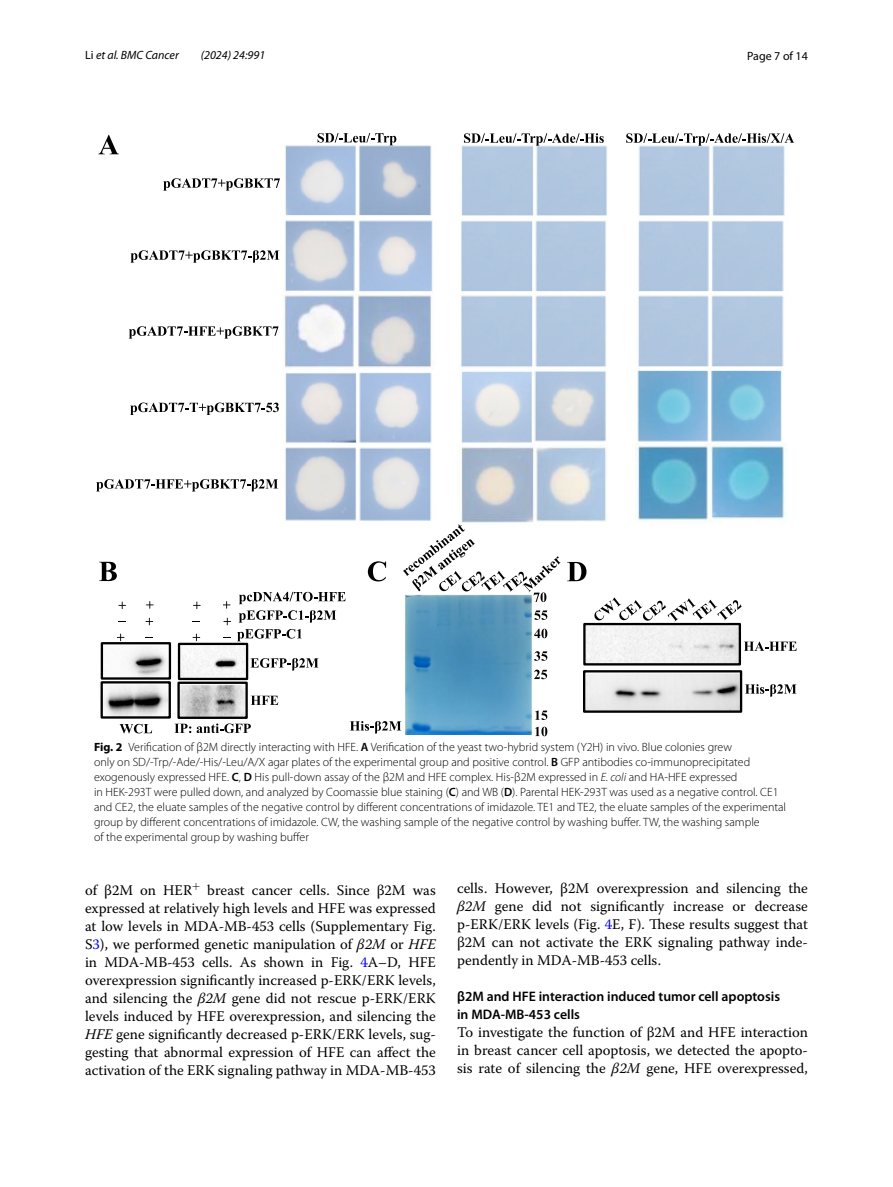
<style>
.page{position:relative;width:893px;height:1187px;background:#fff}
.page>*{position:absolute;margin:0;border:0;box-sizing:border-box;transform-origin:0 0}
.t1{font:14.7px/18px "Warnock Pro";color:#000;text-align:justify}
.t2{font:600 13.8px/18px "Myriad Pro";color:#000}
.t3{font:300 12px/15px "Myriad Pro";color:#000}
.t4{font:italic 12px "Myriad Pro";color:#000}
.t5{font:12px "Myriad Pro";color:#000}
.s1{font-style:normal}
.s2{font-weight:700}
.s3{font-weight:600}
.s4{font-style:italic}
.s5{color:#00f}
</style>
<div class="page">
<img style="left:103px;top:145px;width:683px;height:437px">
<svg style="left:98px;top:135px;width:21px;height:19px"></svg>
<svg style="left:567px;top:562px;width:19px;height:19px"></svg>
<svg style="left:583px;top:597px;width:214px;height:116px"></svg>
<svg style="left:163px;top:178px;width:117px;height:13px"></svg>
<svg style="left:131px;top:250px;width:148px;height:13px"></svg>
<svg style="left:129px;top:326px;width:150px;height:12px"></svg>
<svg style="left:130px;top:402px;width:149px;height:13px"></svg>
<svg style="left:96px;top:479px;width:182px;height:12px"></svg>
<svg style="left:318px;top:133px;width:78px;height:12px"></svg>
<svg style="left:464px;top:133px;width:140px;height:13px"></svg>
<svg style="left:626px;top:133px;width:168px;height:13px"></svg>
<svg style="left:99px;top:524px;width:462px;height:212px"></svg>
<p class="t4" style="left:85px;top:48px;width:95px"><span class="s1">Li</span> et al. BMC Cancer</p>
<p class="t4" style="left:201px;top:48px;width:66px">(2024) 24:991</p>
<p class="t5" style="left:747px;top:48px;width:62px">Page 7 of 14</p>
<p class="t3" style="left:94px;top:740px;width:694px"><span class="s2">Fig. 2</span> Verification of β2M directly interacting with HFE. <span class="s3">A</span> Verification of the yeast two-hybrid system (Y2H) in vivo. Blue colonies grew<br>only on SD/-Trp/-Ade/-His/-Leu/A/X agar plates of the experimental group and positive control. <span class="s3">B</span> GFP antibodies co-immunoprecipitated exogenously expressed HFE. <span class="s3">C</span>, <span class="s3">D</span> His pull-down assay of the β2M and HFE complex. His-β2M expressed in <span class="s4">E. coli</span> and HA-HFE expressed<br>in HEK-293T were pulled down, and analyzed by Coomassie blue staining (<span class="s3">C</span>) and WB (<span class="s3">D</span>). Parental HEK-293T was used as a negative control. CE1 and CE2, the eluate samples of the negative control by different concentrations of imidazole. TE1 and TE2, the eluate samples of the experimental group by different concentrations of imidazole. CW, the washing sample of the negative control by washing buffer. TW, the washing sample<br>of the experimental group by washing buffer</p>
<p class="t1" style="left:85px;top:880px;width:352px">of β2M on HER<sup>+</sup> breast cancer cells. Since β2M was expressed at relatively high levels and HFE was expressed at low levels in MDA-MB-453 cells (Supplementary Fig.<br>S<span class="s5">3</span>), we performed genetic manipulation of <span class="s4">β2M</span> or <span class="s4">HFE </span>in MDA-MB-453 cells. As shown in Fig. <span class="s5">4</span>A–D, HFE overexpression significantly increased p-ERK/ERK levels, and silencing the <span class="s4">β2M</span> gene did not rescue p-ERK/ERK levels induced by HFE overexpression, and silencing the <span class="s4">HFE</span> gene significantly decreased p-ERK/ERK levels, sug&shy;gesting that abnormal expression of HFE can affect the activation of the ERK signaling pathway in MDA-MB-453</p>
<p class="t1" style="left:457px;top:878px;width:352px">cells. However, β2M overexpression and silencing the <span class="s4">β2M</span> gene did not significantly increase or decrease p-ERK/ERK levels (Fig. <span class="s5">4</span>E, F). These results suggest that β2M can not activate the ERK signaling pathway inde&shy;pendently in MDA-MB-453 cells.</p>
<p class="t2" style="left:457px;top:986px;width:324px">β2M and HFE interaction induced tumor cell apoptosis in MDA‑MB‑453 cells</p>
<p class="t1" style="left:457px;top:1022px;width:352px">To investigate the function of β2M and HFE interaction in breast cancer cell apoptosis, we detected the apopto&shy;sis rate of silencing the <span class="s4">β2M</span> gene, HFE overexpressed,</p>
</div>
